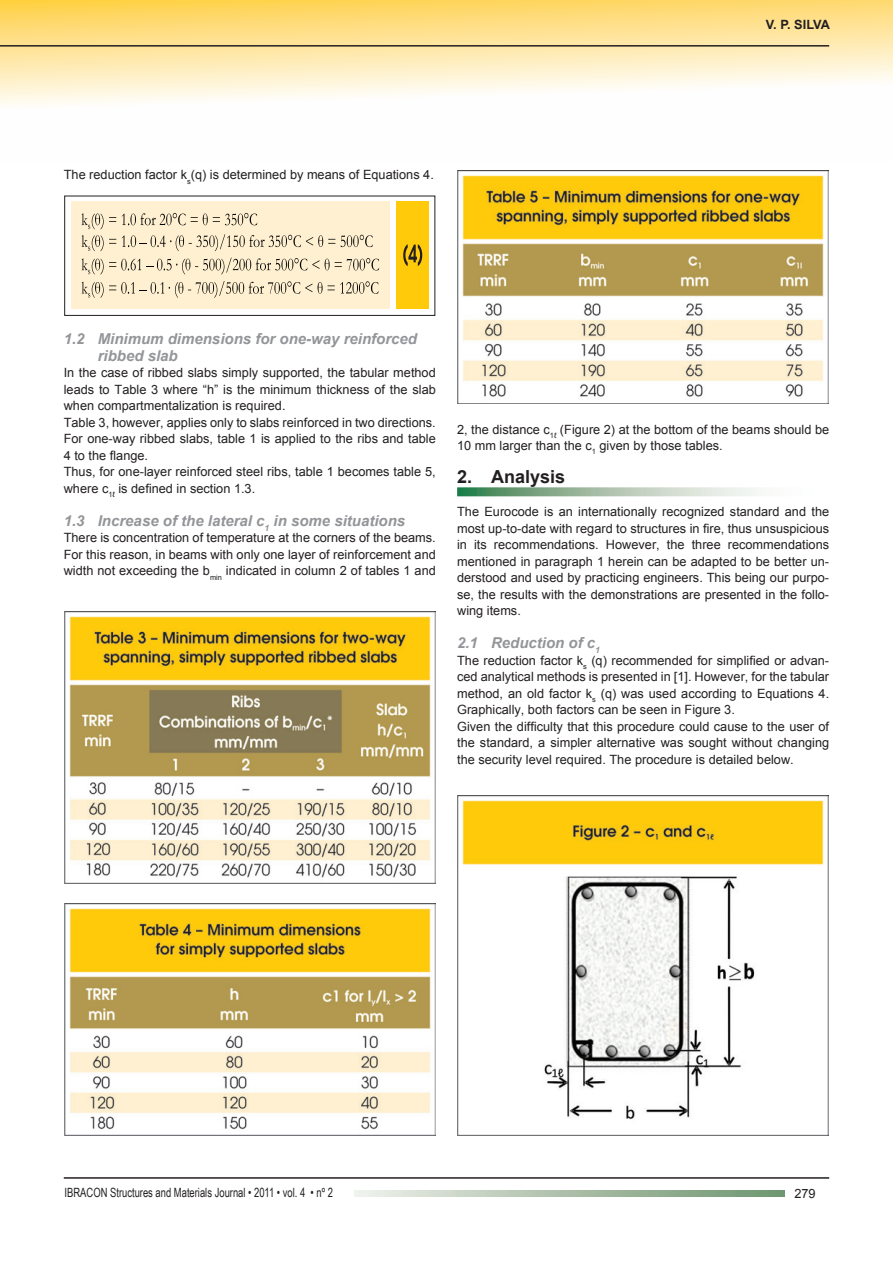
<style>
.page{position:relative;width:893px;height:1263px;background:#fff}
.page>*{position:absolute;margin:0;border:0;box-sizing:border-box;transform-origin:0 0}
.t1{font:700 18px "Arial";color:#231f20}
.t2{font:italic 700 15px/16.5px "Arial";color:#939598}
.t3{font:12.75px/16.5px "Arial";color:#231f20}
.t4{font:12.75px "Arial Narrow";color:#231f20;scale:.9 1}
.t5{font:700 12.75px "Arial";color:#231f20}
</style>
<div class="page">
<svg style="left:0;top:0;width:893px;height:105px"></svg>
<hr style="left:64px;top:1177px;width:765px;height:2px;background:#231f20">
<hr style="left:0;top:45px;width:829px;height:2px;background:#231f20">
<svg style="left:354px;top:1190px;width:431px;height:6px;background:#acc0aa"></svg>
<svg style="left:457px;top:487px;width:300px;height:9px;background:#a5c1aa"></svg>
<div style="left:64px;top:196px;width:371px;height:120px;border:1px solid #231f20"></div>
<div style="left:396px;top:201px;width:32px;height:108px;background:#feca0a"></div>
<div style="left:71px;top:202px;width:318px;height:107px;background:#fef0d0"></div>
<svg style="left:403px;top:244px;width:19px;height:22px"></svg>
<svg style="left:82px;top:213px;width:34px;height:16px"></svg>
<svg style="left:122px;top:213px;width:135px;height:12px"></svg>
<svg style="left:82px;top:235px;width:34px;height:16px"></svg>
<svg style="left:122px;top:234px;width:251px;height:17px"></svg>
<svg style="left:82px;top:258px;width:297px;height:17px"></svg>
<svg style="left:82px;top:281px;width:230px;height:17px"></svg>
<svg style="left:318px;top:281px;width:61px;height:13px"></svg>
<img style="left:65px;top:611px;width:371px;height:272px">
<img style="left:65px;top:903px;width:371px;height:232px">
<img style="left:457px;top:170px;width:371px;height:233px">
<img style="left:457px;top:796px;width:371px;height:339px">
<p class="t3" style="left:64px;top:167px;width:372px">The reduction factor k<sub>s</sub>(q) is determined by means of Equations 4.</p>
<p class="t5" style="left:766px;top:16px;width:66px">V. P. Silva</p>
<p class="t2" style="left:98px;top:331px;width:321px;text-indent:-34px">1.2 Minimum dimensions for one-way reinforced ribbed slab</p>
<p class="t3" style="left:64px;top:365px;width:374px">In the case of ribbed slabs simply supported, the tabular method leads to Table 3 where “h” is the minimum thickness of the slab when compartmentalization is required.<br>Table 3, however, applies only to slabs reinforced in two directions.<br>For one-way ribbed slabs, table 1 is applied to the ribs and table 4 to the flange.<br>Thus, for one-layer reinforced steel ribs, table 1 becomes table 5, where c<sub>1ℓ</sub> is defined in section 1.3.</p>
<p class="t2" style="left:64px;top:513px;width:343px">1.3 Increase of the lateral c<sub>1</sub> in some situations</p>
<p class="t3" style="left:64px;top:530px;width:374px;text-align:justify">There is concentration of temperature at the corners of the beams.<br>For this reason, in beams with only one layer of reinforcement and width not exceeding the b<sub>min</sub> indicated in column 2 of tables 1 and</p>
<p class="t3" style="left:457px;top:421px;width:374px">2, the distance c<sub>1ℓ</sub> (Figure 2) at the bottom of the beams should be<br>10 mm larger than the c<sub>1</sub> given by those tables.</p>
<h1 class="t1" style="left:457px;top:465px;width:110px">2. Analysis</h1>
<p class="t3" style="left:457px;top:503px;width:374px;text-align:justify">The Eurocode is an internationally recognized standard and the most up-to-date with regard to structures in fire, thus unsuspicious in its recommendations. However, the three recommendations mentioned in paragraph 1 herein can be adapted to be better un&shy;derstood and used by practicing engineers. This being our purpo&shy;se, the results with the demonstrations are presented in the follo&shy;wing items.</p>
<p class="t2" style="left:457px;top:635px;width:145px">2.1 Reduction of c<sub>1</sub></p>
<p class="t3" style="left:457px;top:652px;width:374px">The reduction factor k<sub>s</sub> (q) recommended for simplified or advan&shy;ced analytical methods is presented in [1]. However, for the tabular method, an old factor k<sub>s</sub> (q) was used according to Equations 4.<br>Graphically, both factors can be seen in Figure 3.<br>Given the difficulty that this procedure could cause to the user of the standard, a simpler alternative was sought without changing the security level required. The procedure is detailed below.</p>
<p class="t4" style="left:65px;top:1183px;width:300px">IBRACON Structures and Materials Journal • 2011 • vol. 4 • nº 2</p>
<p class="t3" style="left:794px;top:1185px;width:23px">279</p>
</div>
